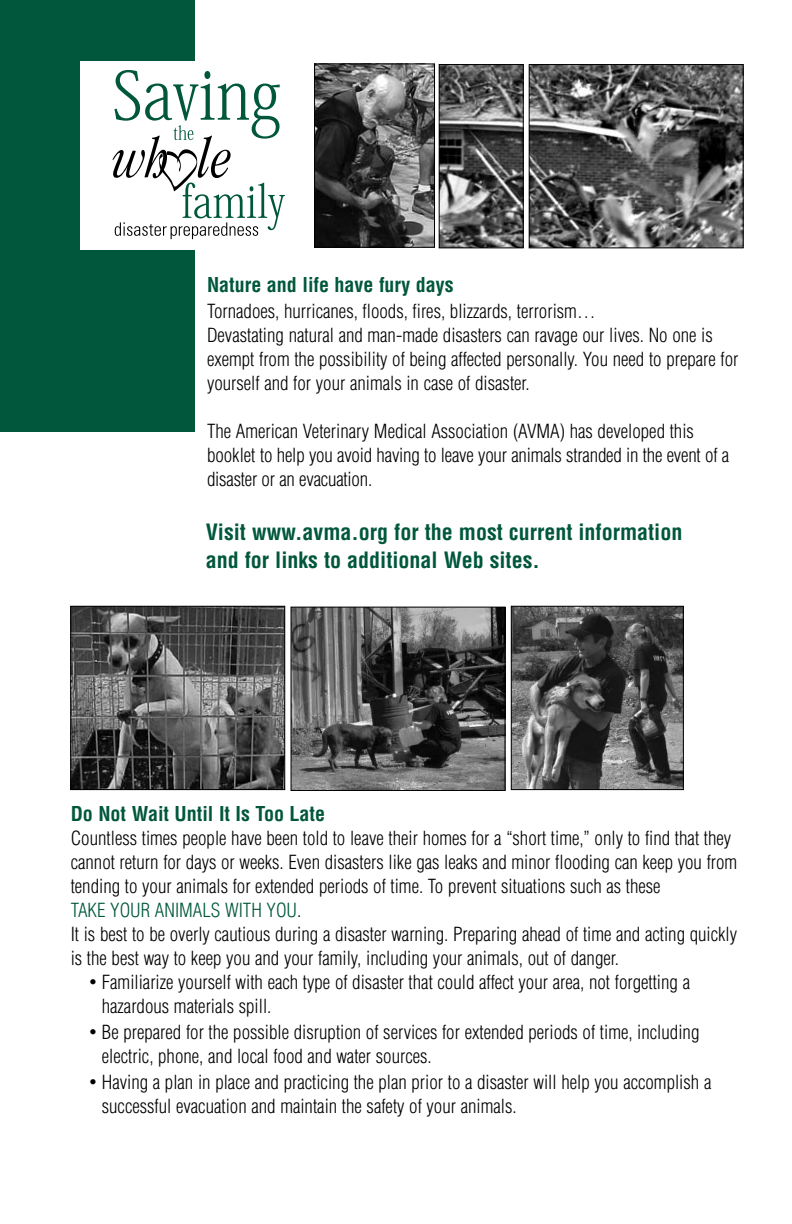
<style>
.page{position:relative;width:792px;height:1224px;background:#fff}
.page>*{position:absolute;margin:0;border:0;box-sizing:border-box;transform-origin:0 0}
.t1{font:700 condensed 22px/28px "Helvetica";color:#00573c}
.t2{font:700 condensed 20px "Helvetica";color:#00573c}
.t3{font:300 condensed 19px/24px "Helvetica";color:#000}
.s1{color:#00573c}
.s2{font-size:14px}
</style>
<div class="page">
<hr style="left:791px;top:0;width:1px;height:91px;background:#00573c">
<img style="left:441px;top:66px;width:80px;height:180px">
<div style="left:439px;top:64px;width:84px;height:184px;border:1px solid #000"></div>
<div style="left:0;top:0;width:194px;height:432px;background:#00573c"></div>
<div style="left:80px;top:61px;width:224px;height:189px;background:#fff"></div>
<svg style="left:113px;top:70px;width:172px;height:169px"></svg>
<img style="left:531px;top:66px;width:210px;height:180px">
<div style="left:529px;top:64px;width:214px;height:184px;border:1px solid #000"></div>
<img style="left:72px;top:608px;width:211px;height:180px">
<div style="left:70px;top:606px;width:215px;height:184px;border:1px solid #000"></div>
<img style="left:293px;top:609px;width:210px;height:180px">
<div style="left:291px;top:607px;width:214px;height:184px;border:1px solid #000"></div>
<img style="left:513px;top:608px;width:169px;height:180px">
<div style="left:511px;top:606px;width:173px;height:184px;border:1px solid #000"></div>
<img style="left:316px;top:66px;width:117px;height:180px">
<div style="left:314px;top:64px;width:121px;height:184px;border:1px solid #000"></div>
<p class="t2" style="left:207px;top:273px;width:248px">Nature and life have fury days</p>
<p class="t3" style="left:207px;top:299px;width:533px">Tornadoes, hurricanes, floods, fires, blizzards, terrorism…<br>Devastating natural and man-made disasters can ravage our lives. No one is exempt from the possibility of being affected personally. You need to prepare for yourself and for your animals in case of disaster.</p>
<p class="t3" style="left:207px;top:419px;width:524px">The American Veterinary Medical Association (AVMA) has developed this booklet to help you avoid having to leave your animals stranded in the event of a disaster or an evacuation.</p>
<p class="t1" style="left:206px;top:517px;width:478px">Visit www.avma.org for the most current information and for links to additional Web sites.</p>
<p class="t2" style="left:71px;top:801px;width:256px">Do Not Wait Until It Is Too Late</p>
<p class="t3" style="left:71px;top:826px;width:668px">Countless times people have been told to leave their homes for a “short time,” only to find that they cannot return for days or weeks. Even disasters like gas leaks and minor flooding can keep you from tending to your animals for extended periods of time. To prevent situations such as these<br><span class="s1">take your an imals with you</span>.<br>It is best to be overly cautious during a disaster warning. Preparing ahead of time and acting quickly is the best way to keep you and your family, including your animals, out of danger.</p>
<p class="t3" style="left:102px;top:970px;width:590px;text-indent:-13px"><span class="s2">•</span> Familiarize yourself with each type of disaster that could affect your area, not forgetting a hazardous materials spill.</p>
<p class="t3" style="left:102px;top:1020px;width:599px;text-indent:-13px"><span class="s2">•</span> Be prepared for the possible disruption of services for extended periods of time, including electric, phone, and local food and water sources.</p>
<p class="t3" style="left:102px;top:1070px;width:611px;text-indent:-13px"><span class="s2">•</span> Having a plan in place and practicing the plan prior to a disaster will help you accomplish a successful evacuation and maintain the safety of your animals.</p>
</div>
